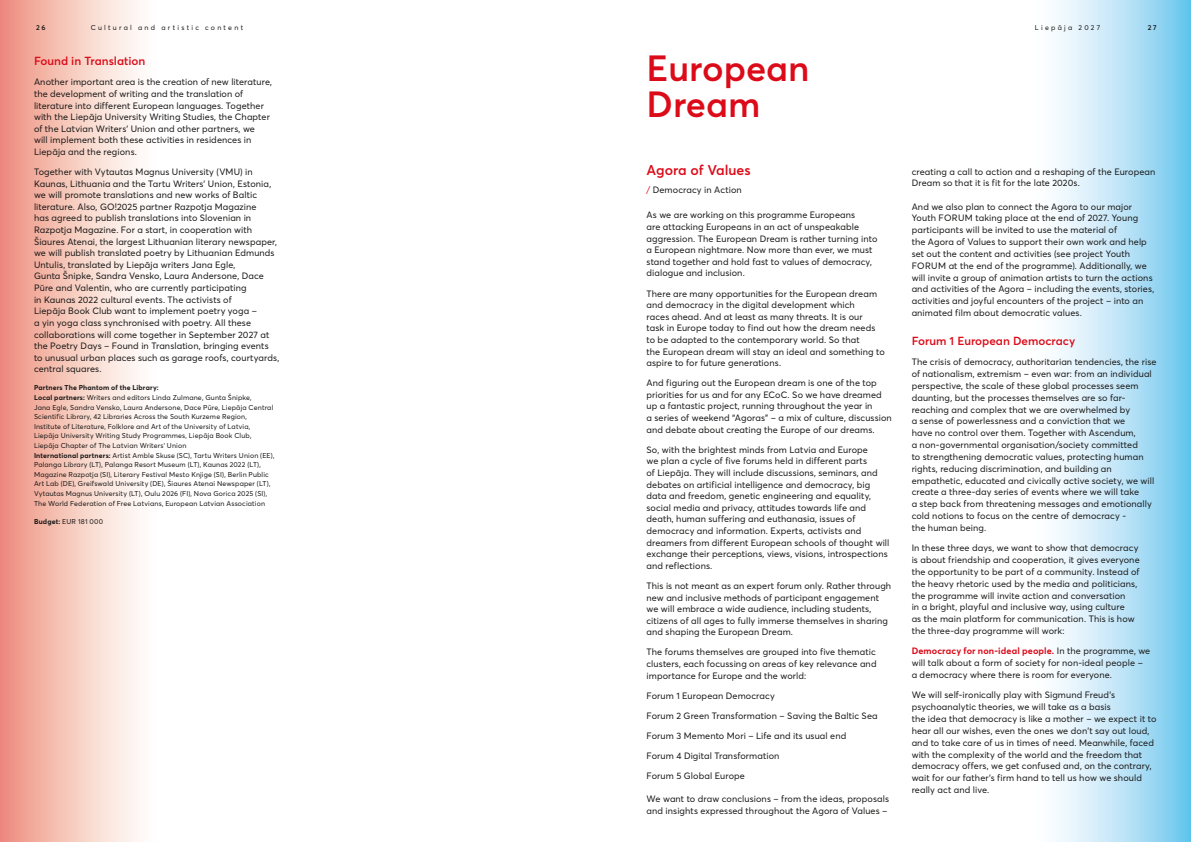
<style>
.page{position:relative;width:1191px;height:842px;background:#fff}
.page>*{position:absolute;margin:0;border:0;box-sizing:border-box;transform-origin:0 0}
.t1{font:600 36px/36px "Averta CY";color:#dc0b19}
.t2{font:600 14px "Averta CY";color:#dc0b19}
.t3{font:600 11.6px "Averta CY";color:#dc0b19}
.t4{font:9.1px/11.6px "Averta CY";letter-spacing:.01em;color:#181716}
.t5{font:7px/9.6px "Averta CY";letter-spacing:.02em;color:#181716}
.t6{font:7px "Averta CY";letter-spacing:.32em;color:#181716}
.t7{font:600 7px "Averta CY";color:#181716}
.s1{font-weight:700}
.s2{color:#dc0b19}
.s3{font-weight:700;color:#dc0b19}
</style>
<div class="page">
<div style="left:0;top:0;width:160px;height:842px;background:linear-gradient(to right,#ed9181,#fff)"></div>
<svg style="left:1056px;top:0;width:135px;height:842px;background:#b6e2f6"></svg>
<p class="t7" style="left:36px;top:22px;width:11px">26</p>
<p class="t6" style="left:91px;top:22px;width:154px">Cultural and artistic content</p>
<p class="t6" style="left:1035px;top:22px;width:67px">Liepāja 2027</p>
<p class="t7" style="left:1147px;top:22px;width:10px">27</p>
<p class="t3" style="left:34px;top:53px;width:113px">Found in Translation</p>
<p class="t4" style="left:34px;top:76px;width:240px">Another important area is the creation of new literature, the development of writing and the translation of literature into different European languages. Together with the Liepāja University Writing Studies, the Chapter of the Latvian Writers' Union and other partners, we<br>will implement both these activities in residences in Liepāja and the regions.</p>
<p class="t4" style="left:34px;top:166px;width:247px">Together with Vytautas Magnus University (VMU) in Kaunas, Lithuania and the Tartu Writers' Union, Estonia, we will promote translations and new works of Baltic literature. Also, GO!2025 partner Razpotja Magazine<br>has agreed to publish translations into Slovenian in Razpotja Magazine. For a start, in cooperation with Šiaures Atenai, the largest Lithuanian literary newspaper, we will publish translated poetry by Lithuanian Edmunds Untulis, translated by Liepāja writers Jana Egle,<br>Gunta Šnipke, Sandra Vensko, Laura Andersone, Dace Pūre and Valentin, who are currently participating<br>in Kaunas 2022 cultural events. The activists of<br>Liepāja Book Club want to implement poetry yoga –<br>a yin yoga class synchronised with poetry. All these collaborations will come together in September 2027 at the Poetry Days – Found in Translation, bringing events to unusual urban places such as garage roofs, courtyards, central squares.</p>
<p class="t5" style="left:34px;top:383px;width:242px"><span class="s1">Partners The Phantom of the Library:<br>Local partners:</span> Writers and editors Linda Zulmane, Gunta Šnipke,<br>Jana Egle, Sandra Vensko, Laura Andersone, Dace Pūre, Liepāja Central Scientific Library, 42 Libraries Across the South Kurzeme Region, Institute of Literature, Folklore and Art of the University of Latvia, Liepāja University Writing Study Programmes, Liepāja Book Club, Liepāja Chapter of The Latvian Writers' Union<br><span class="s1">International partners:</span> Artist Amble Skuse (SC), Tartu Writers Union (EE), Palanga Library (LT), Palanga Resort Museum (LT), Kaunas 2022 (LT), Magazine Razpotja (SI), Literary Festival Mesto Knjige (SI), Berlin Public Art Lab (DE), Greifswald University (DE), Šiaures Atenai Newspaper (LT), Vytautas Magnus University (LT), Oulu 2026 (FI), Nova Gorica 2025 (SI), The World Federation of Free Latvians, European Latvian Association</p>
<p class="t5" style="left:34px;top:516px;width:71px"><span class="s1">Budget:</span> EUR 181 000</p>
<h1 class="t1" style="left:646px;top:49px;width:165px">European<br>Dream</h1>
<h2 class="t2" style="left:646px;top:161px;width:106px">Agora of Values</h2>
<p class="t4" style="left:646px;top:183px;width:97px"><span class="s2">/</span> Democracy in Action</p>
<p class="t4" style="left:646px;top:209px;width:232px">As we are working on this programme Europeans<br>are attacking Europeans in an act of unspeakable aggression. The European Dream is rather turning into a European nightmare. Now more than ever, we must stand together and hold fast to values of democracy, dialogue and inclusion.</p>
<p class="t4" style="left:646px;top:287px;width:240px">There are many opportunities for the European dream and democracy in the digital development which<br>races ahead. And at least as many threats. It is our<br>task in Europe today to find out how the dream needs to be adapted to the contemporary world. So that<br>the European dream will stay an ideal and something to aspire to for future generations.</p>
<p class="t4" style="left:646px;top:377px;width:247px">And figuring out the European dream is one of the top priorities for us and for any ECoC. So we have dreamed up a fantastic project, running throughout the year in<br>a series of weekend “Agoras” – a mix of culture, discussion and debate about creating the Europe of our dreams.</p>
<p class="t4" style="left:646px;top:443px;width:244px">So, with the brightest minds from Latvia and Europe<br>we plan a cycle of five forums held in different parts<br>of Liepāja. They will include discussions, seminars, and debates on artificial intelligence and democracy, big data and freedom, genetic engineering and equality, social media and privacy, attitudes towards life and death, human suffering and euthanasia, issues of democracy and information. Experts, activists and dreamers from different European schools of thought will exchange their perceptions, views, visions, introspections and reflections.</p>
<p class="t4" style="left:646px;top:579px;width:246px">This is not meant as an expert forum only. Rather through new and inclusive methods of participant engagement we will embrace a wide audience, including students, citizens of all ages to fully immerse themselves in sharing and shaping the European Dream.</p>
<p class="t4" style="left:646px;top:646px;width:231px;text-align:justify">The forums themselves are grouped into five thematic clusters, each focussing on areas of key relevance and importance for Europe and the world:</p>
<p class="t4" style="left:646px;top:689px;width:130px">Forum 1 European Democracy</p>
<p class="t4" style="left:646px;top:709px;width:233px">Forum 2 Green Transformation – Saving the Baltic Sea</p>
<p class="t4" style="left:646px;top:729px;width:201px">Forum 3 Memento Mori – Life and its usual end</p>
<p class="t4" style="left:646px;top:750px;width:134px">Forum 4 Digital Transformation</p>
<p class="t4" style="left:646px;top:770px;width:100px">Forum 5 Global Europe</p>
<p class="t4" style="left:646px;top:793px;width:244px">We want to draw conclusions – from the ideas, proposals and insights expressed throughout the Agora of Values –</p>
<p class="t4" style="left:911px;top:165px;width:245px">creating a call to action and a reshaping of the European<br>Dream so that it is fit for the late 2020s.</p>
<p class="t4" style="left:911px;top:200px;width:244px">And we also plan to connect the Agora to our major Youth FORUM taking place at the end of 2027. Young participants will be invited to use the material of<br>the Agora of Values to support their own work and help set out the content and activities (see project Youth FORUM at the end of the programme). Additionally, we will invite a group of animation artists to turn the actions and activities of the Agora – including the events, stories, activities and joyful encounters of the project – into an animated film about democratic values.</p>
<p class="t3" style="left:911px;top:333px;width:165px">Forum 1 European Democracy</p>
<p class="t4" style="left:911px;top:356px;width:246px">The crisis of democracy, authoritarian tendencies, the rise of nationalism, extremism – even war: from an individual perspective, the scale of these global processes seem daunting, but the processes themselves are so far&shy;reaching and complex that we are overwhelmed by<br>a sense of powerlessness and a conviction that we<br>have no control over them. Together with Ascendum,<br>a non-governmental organisation/society committed<br>to strengthening democratic values, protecting human rights, reducing discrimination, and building an empathetic, educated and civically active society, we will create a three-day series of events where we will take<br>a step back from threatening messages and emotionally cold notions to focus on the centre of democracy -<br>the human being.</p>
<p class="t4" style="left:911px;top:542px;width:229px">In these three days, we want to show that democracy is about friendship and cooperation, it gives everyone the opportunity to be part of a community. Instead of the heavy rhetoric used by the media and politicians, the programme will invite action and conversation<br>in a bright, playful and inclusive way, using culture<br>as the main platform for communication. This is how the three-day programme will work:</p>
<p class="t4" style="left:911px;top:645px;width:240px"><span class="s3">Democracy for non-ideal people.</span> In the programme, we will talk about a form of society for non-ideal people – a democracy where there is room for everyone.</p>
<p class="t4" style="left:911px;top:689px;width:246px">We will self-ironically play with Sigmund Freud's psychoanalytic theories, we will take as a basis<br>the idea that democracy is like a mother – we expect it to hear all our wishes, even the ones we don't say out loud, and to take care of us in times of need. Meanwhile, faced with the complexity of the world and the freedom that democracy offers, we get confused and, on the contrary, wait for our father's firm hand to tell us how we should really act and live.</p>
</div>
